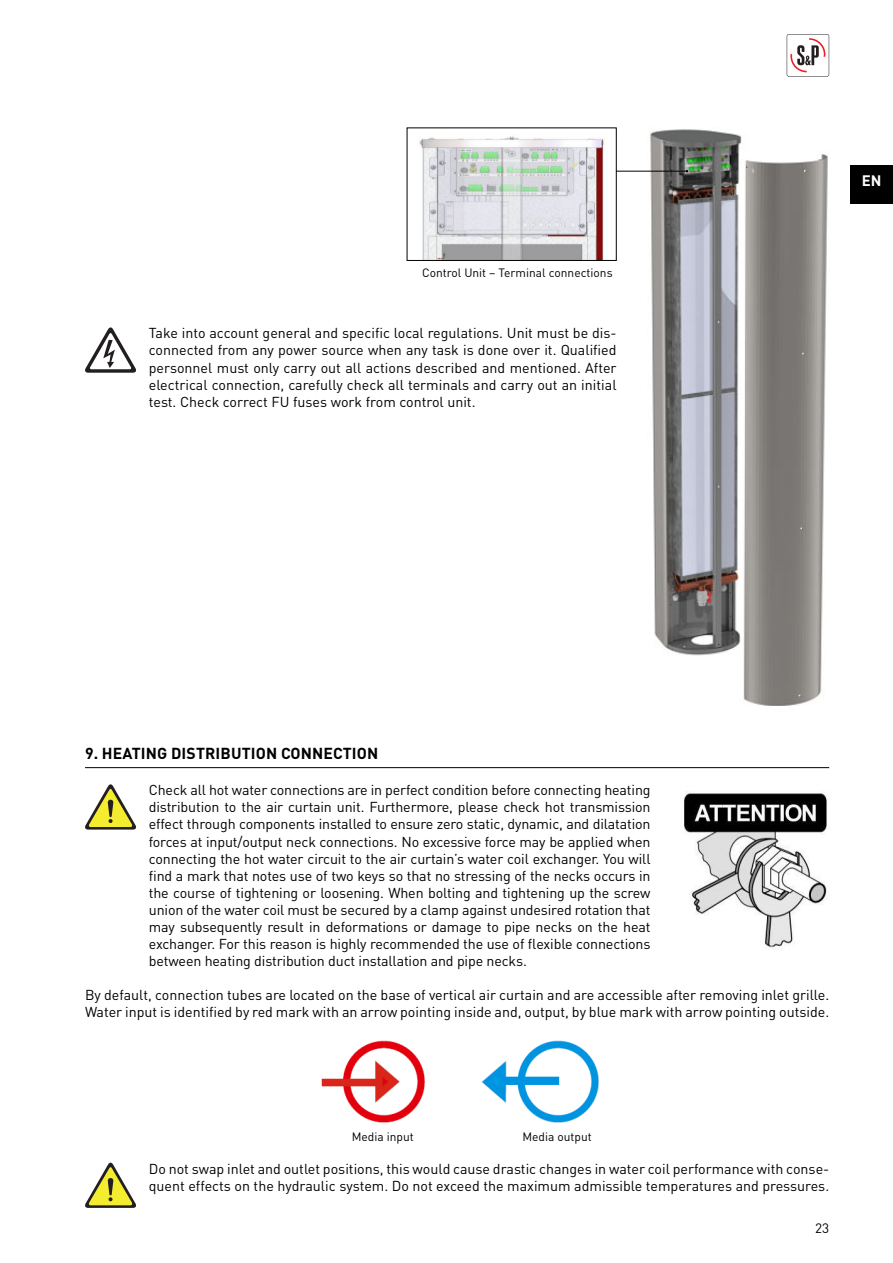
<style>
.page{position:relative;width:893px;height:1263px;background:#fff}
.page>*{position:absolute;margin:0;border:0;box-sizing:border-box;transform-origin:0 0}
.t1{font:700 15.75px "DIN Pro";letter-spacing:.01em;color:#000}
.t2{font:700 15px "DIN Pro";color:#fff}
.t3{font:14.25px/17.1px "DIN Pro";color:#000;text-align:justify}
.t4{font:13.5px "DIN Pro";color:#000}
.t5{font:12px "DIN Pro";color:#000}
</style>
<div class="page">
<svg style="left:787px;top:34px;width:42px;height:43px"></svg>
<div style="left:850px;top:166px;width:43px;height:38px;background:#000"></div>
<hr style="left:85px;top:767px;width:744px;height:1px;background:#000">
<img style="left:419px;top:136px;width:185px;height:123px">
<div style="left:407px;top:128px;width:210px;height:133px;border:1px solid #000"></div>
<img style="left:647px;top:129px;width:181px;height:577px">
<hr style="left:616px;top:171px;width:71px;height:1px;background:#000">
<svg style="left:85px;top:327px;width:51px;height:46px"></svg>
<svg style="left:85px;top:784px;width:51px;height:46px"></svg>
<img style="left:684px;top:791px;width:143px;height:159px">
<img style="left:322px;top:1040px;width:103px;height:82px">
<img style="left:481px;top:1040px;width:118px;height:82px">
<svg style="left:85px;top:1163px;width:51px;height:45px"></svg>
<p class="t5" style="left:422px;top:269px;width:192px">Control Unit – Terminal connections</p>
<p class="t3" style="left:149px;top:326px;width:469px">Take into account general and specific local regulations. Unit must be dis&shy;connected from any power source when any task is done over it. Qualified personnel must only carry out all actions described and mentioned. After electrical connection, carefully check all terminals and carry out an initial test. Check correct FU fuses work from control unit.</p>
<p class="t2" style="left:862px;top:175px;width:21px">EN</p>
<p class="t1" style="left:85px;top:748px;width:295px">9. HEATING DISTRIBUTION CONNECTION</p>
<p class="t3" style="left:149px;top:783px;width:503px">Check all hot water connections are in perfect condition before connecting heating distribution to the air curtain unit. Furthermore, please check hot transmission effect through components installed to ensure zero static, dynamic, and dilatation forces at input/output neck connections. No excessive force may be applied when connecting the hot water circuit to the air curtain’s water coil exchanger. You will find a mark that notes use of two keys so that no stressing of the necks occurs in the course of tightening or loosening. When bolting and tightening up the screw union of the water coil must be secured by a clamp against undesired rotation that may subsequently result in deformations or damage to pipe necks on the heat exchanger. For this reason is highly recommended the use of flexible connections between heating distribution duct installation and pipe necks.</p>
<p class="t3" style="left:85px;top:988px;width:746px">By default, connection tubes are located on the base of vertical air curtain and are accessible after removing inlet grille.<br>Water input is identified by red mark with an arrow pointing inside and, output, by blue mark with arrow pointing outside.</p>
<p class="t5" style="left:352px;top:1133px;width:64px">Media input</p>
<p class="t5" style="left:522px;top:1133px;width:71px">Media output</p>
<p class="t3" style="left:149px;top:1161px;width:682px">Do not swap inlet and outlet positions, this would cause drastic changes in water coil performance with conse&shy;quent effects on the hydraulic system. Do not exceed the maximum admissible temperatures and pressures.</p>
<p class="t4" style="left:815px;top:1223px;width:16px">23</p>
</div>
